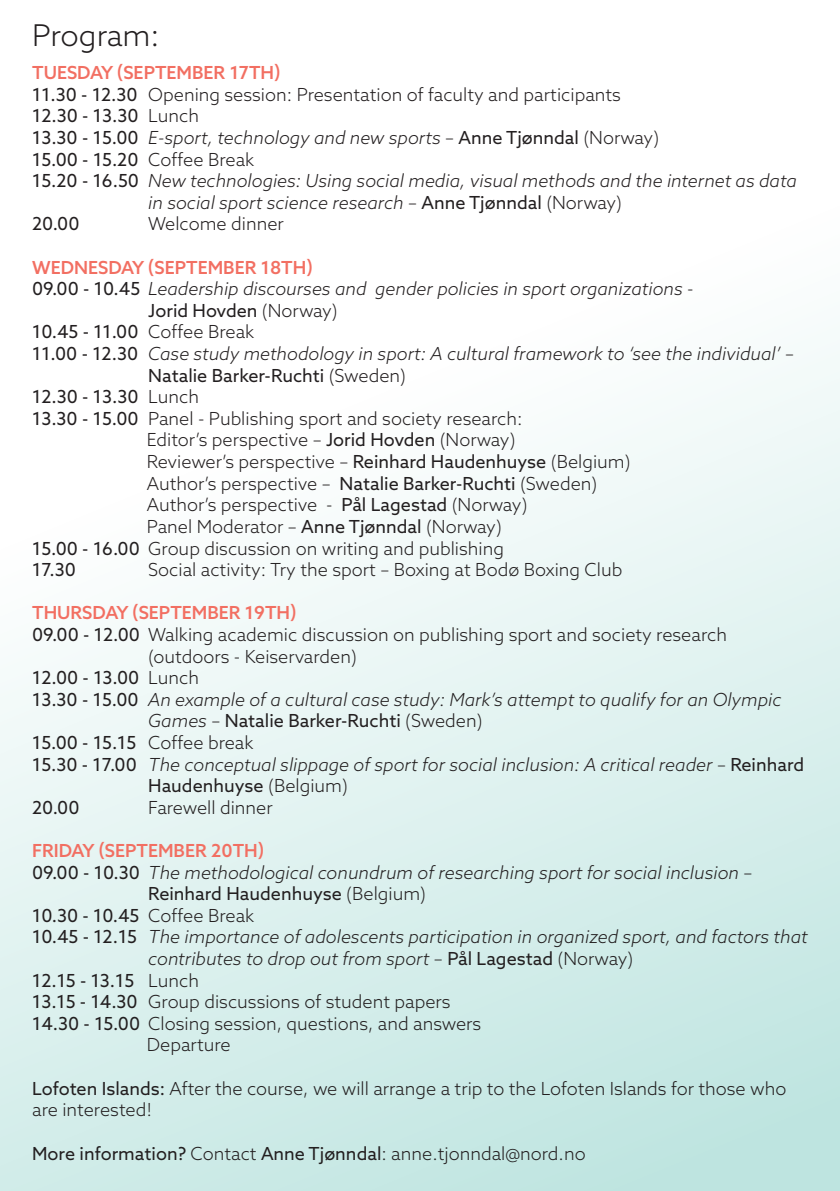
<style>
.page{position:relative;width:840px;height:1191px;background:#fff}
.page>*{position:absolute;margin:0;border:0;box-sizing:border-box;transform-origin:0 0}
.t1{font:300 30px "Azo Sans";letter-spacing:-.005em;color:#231f20}
.t2{font:300 18px/21.6px "Azo Sans";color:#231f20}
.t3{font:italic 300 18px "Azo Sans";color:#231f20}
.t4{font:18px "Azo Sans";color:#231f20}
.t5{font:500 18px "Azo Sans";color:#f26f62}
.s1{font-weight:400}
.s2{font-weight:300}
.s3{font-weight:400;font-style:normal}
.s4{font-style:normal}
.s5{font-weight:300;font-style:italic}
</style>
<div class="page">
<div style="left:0;top:42px;width:839px;height:1149px;background:linear-gradient(to bottom,#fff,#c9e9e5)"></div>
<p class="t1" style="left:32px;top:16px;width:129px">Program:</p>
<p class="t5" style="left:32px;top:61px;width:250px">TUESDAY (SEPTEMBER 17TH)</p>
<p class="t2" style="left:32px;top:83px;width:590px"><span class="s1">11.30 - 12.30</span> Opening session: Presentation of faculty and participants</p>
<p class="t4" style="left:32px;top:104px;width:168px">12.30 - 13.30 <span class="s2">Lunch</span></p>
<p class="t3" style="left:32px;top:126px;width:628px"><span class="s3">13.30 - 15.00</span> E-sport, technology and new sports <span class="s4">–</span> <span class="s3">Anne Tjønndal</span> <span class="s4">(Norway)</span></p>
<p class="t4" style="left:32px;top:147px;width:223px">15.00 - 15.20 <span class="s2">Coffee Break</span></p>
<p class="t3" style="left:32px;top:169px;width:765px"><span class="s3">15.20 - 16.50</span> New technologies: Using social media, visual methods and the internet as data</p>
<p class="t3" style="left:148px;top:191px;width:475px">in social sport science research <span class="s4">–</span> <span class="s3">Anne Tjønndal</span> <span class="s4">(Norway)</span></p>
<p class="t4" style="left:32px;top:212px;width:49px">20.00</p>
<p class="t2" style="left:148px;top:213px;width:137px">Welcome dinner</p>
<p class="t5" style="left:32px;top:255px;width:282px">WEDNESDAY (SEPTEMBER 18TH)</p>
<p class="t3" style="left:32px;top:277px;width:662px"><span class="s3">09.00 - 10.45</span> Leadership discourses and gender policies in sport organizations <span class="s4">-</span></p>
<p class="t4" style="left:148px;top:298px;width:191px">Jorid Hovden <span class="s2">(Norway)</span></p>
<p class="t4" style="left:32px;top:320px;width:223px">10.45 - 11.00 <span class="s2">Coffee Break</span></p>
<p class="t3" style="left:32px;top:342px;width:763px"><span class="s3">11.00 - 12.30</span> Case study methodology in sport: A cultural framework to ‘see the individual’ <span class="s4">–</span></p>
<p class="t4" style="left:148px;top:363px;width:259px">Natalie Barker-Ruchti <span class="s2">(Sweden)</span></p>
<p class="t4" style="left:32px;top:385px;width:168px">12.30 - 13.30 <span class="s2">Lunch</span></p>
<p class="t2" style="left:32px;top:407px;width:491px"><span class="s1">13.30 - 15.00</span> Panel - Publishing sport and society research:</p>
<p class="t2" style="left:147px;top:429px;width:370px">Editor’s perspective – <span class="s1">Jorid Hovden</span> (Norway)</p>
<p class="t2" style="left:147px;top:450px;width:485px">Reviewer’s perspective – <span class="s1">Reinhard Haudenhuyse</span> (Belgium)</p>
<p class="t2" style="left:147px;top:472px;width:451px">Author’s perspective – <span class="s1">Natalie Barker-Ruchti</span> (Sweden)</p>
<p class="t2" style="left:147px;top:494px;width:382px">Author’s perspective - <span class="s1">Pål Lagestad</span> (Norway)</p>
<p class="t2" style="left:147px;top:515px;width:356px">Panel Moderator – <span class="s1">Anne Tjønndal</span> (Norway)</p>
<p class="t2" style="left:32px;top:537px;width:473px"><span class="s1">15.00 - 16.00</span> Group discussion on writing and publishing</p>
<p class="t4" style="left:32px;top:558px;width:45px">17.30</p>
<p class="t2" style="left:148px;top:558px;width:475px">Social activity: Try the sport – Boxing at Bodø Boxing Club</p>
<p class="t5" style="left:32px;top:601px;width:266px">THURSDAY (SEPTEMBER 19TH)</p>
<p class="t2" style="left:32px;top:623px;width:696px"><span class="s1">09.00 - 12.00</span> Walking academic discussion on publishing sport and society research</p>
<p class="t2" style="left:148px;top:645px;width:210px">(outdoors - Keiservarden)</p>
<p class="t4" style="left:32px;top:666px;width:168px">12.00 - 13.00 <span class="s2">Lunch</span></p>
<p class="t3" style="left:32px;top:687px;width:750px"><span class="s3">13.30 - 15.00</span> An example of a cultural case study: Mark’s attempt to qualify for an Olympic</p>
<p class="t4" style="left:148px;top:709px;width:335px"><span class="s5">Games</span> <span class="s2">–</span> Natalie Barker-Ruchti <span class="s2">(Sweden)</span></p>
<p class="t4" style="left:32px;top:730px;width:223px">15.00 - 15.15 <span class="s2">Coffee break</span></p>
<p class="t3" style="left:32px;top:752px;width:773px"><span class="s3">15.30 - 17.00</span> The conceptual slippage of sport for social inclusion: A critical reader <span class="s4">–</span> <span class="s3">Reinhard</span></p>
<p class="t4" style="left:148px;top:774px;width:201px">Haudenhuyse <span class="s2">(Belgium)</span></p>
<p class="t4" style="left:32px;top:795px;width:49px">20.00</p>
<p class="t2" style="left:148px;top:796px;width:126px">Farewell dinner</p>
<p class="t5" style="left:32px;top:838px;width:233px">FRIDAY (SEPTEMBER 20TH)</p>
<p class="t3" style="left:32px;top:860px;width:721px"><span class="s3">09.00 - 10.30</span> The methodological conundrum of researching sport for social inclusion <span class="s4">–</span></p>
<p class="t4" style="left:148px;top:882px;width:279px">Reinhard Haudenhuyse <span class="s2">(Belgium)</span></p>
<p class="t4" style="left:32px;top:903px;width:223px">10.30 - 10.45 <span class="s2">Coffee Break</span></p>
<p class="t3" style="left:32px;top:925px;width:776px"><span class="s3">10.45 - 12.15</span> The importance of adolescents participation in organized sport, and factors that</p>
<p class="t3" style="left:148px;top:947px;width:486px">contributes to drop out from sport <span class="s4">–</span> <span class="s3">Pål Lagestad</span> <span class="s4">(Norway)</span></p>
<p class="t4" style="left:32px;top:968px;width:168px">12.15 - 13.15 <span class="s2">Lunch</span></p>
<p class="t2" style="left:32px;top:990px;width:420px"><span class="s1">13.15 - 14.30</span> Group discussions of student papers</p>
<p class="t2" style="left:32px;top:1012px;width:450px"><span class="s1">14.30 - 15.00</span> Closing session, questions, and answers</p>
<p class="t2" style="left:147px;top:1034px;width:85px">Departure</p>
<p class="t2" style="left:32px;top:1077px;width:755px"><span class="s1">Lofoten Islands:</span> After the course, we will arrange a trip to the Lofoten Islands for those who are interested!</p>
<p class="t2" style="left:32px;top:1142px;width:554px"><span class="s1">More information?</span> Contact <span class="s1">Anne Tjønndal</span>: anne.tjonndal@nord.no</p>
</div>
